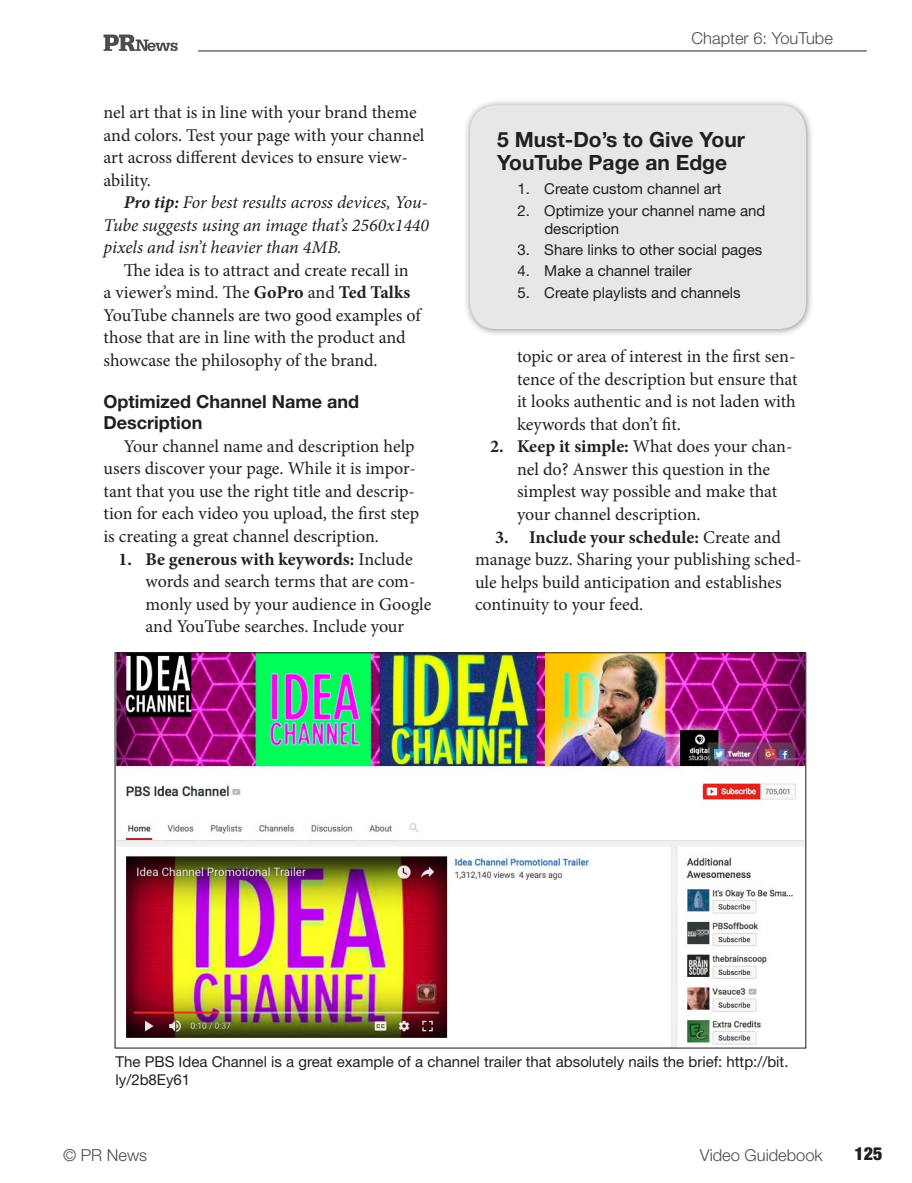
<style>
.page{position:relative;width:912px;height:1183px;background:#fff}
.page>*{position:absolute;margin:0;border:0;box-sizing:border-box;transform-origin:0 0}
.t1{font:700 21px/22.5px "Helvetica Neue LT Std";color:#231f20}
.t2{font:18px/22.5px "Minion Pro";letter-spacing:-.005em;color:#231f20}
.t3{font:italic 18px/22.5px "Minion Pro";letter-spacing:-.005em;color:#231f20;text-align:justify}
.t4{font:700 18px/21.6px "Helvetica Neue LT Std";color:#231f20}
.t5{font:900 condensed 18px "Helvetica Neue LT Std";color:#231f20}
.t6{font:300 16.5px "Helvetica Neue LT Std";color:#4b4c4d}
.t7{font:15px/18px "Helvetica Neue LT Std";color:#231f20}
.s1{font-weight:700}
</style>
<div class="page">
<svg style="left:103px;top:34px;width:75px;height:17px"></svg>
<hr style="left:198px;top:51px;width:668px;height:1px;background:#231f20">
<div style="left:463px;top:98px;width:350px;height:239px;background:#231f20;opacity:.5"></div>
<div style="left:470px;top:105px;width:335px;height:224px;background:#e6e7e9;border-radius:26px"></div>
<img style="left:117px;top:654px;width:687px;height:392px">
<p class="t2" style="left:103px;top:101px;width:322px">nel art that is in line with your brand theme and colors. Test your page with your channel art across different devices to ensure view&shy;ability.</p>
<p class="t3" style="left:103px;top:191px;width:327px;text-indent:20px"><span class="s1">Pro tip:</span> For best results across devices, You-Tube suggests using an image that’s 2560x1440 pixels and isn’t heavier than 4MB.</p>
<p class="t2" style="left:103px;top:259px;width:319px;text-indent:20px">The idea is to attract and create recall in a viewer’s mind. The <span class="s1">GoPro</span> and <span class="s1">Ted Talks </span>YouTube channels are two good examples of those that are in line with the product and showcase the philosophy of the brand.</p>
<p class="t4" style="left:103px;top:390px;width:257px">Optimized Channel Name and<br>Description</p>
<p class="t2" style="left:103px;top:435px;width:317px;text-indent:20px">Your channel name and description help users discover your page. While it is impor&shy;tant that you use the right title and descrip&shy;tion for each video you upload, the first step is creating a great channel description.</p>
<p class="t2" style="left:145px;top:547px;width:287px;text-indent:-27px"><span class="s1">1. Be generous with keywords:</span> Include words and search terms that are com&shy;monly used by your audience in Google and YouTube searches. Include your</p>
<p class="t6" style="left:691px;top:28px;width:143px">Chapter 6: YouTube</p>
<p class="t1" style="left:497px;top:128px;width:249px">5 Must-Do’s to Give Your<br>YouTube Page an Edge</p>
<p class="t7" style="left:517px;top:180px;width:206px">1. Create custom channel art</p>
<p class="t7" style="left:544px;top:201px;width:222px;text-indent:-27px">2. Optimize your channel name and description</p>
<p class="t7" style="left:517px;top:240px;width:246px">3. Share links to other social pages</p>
<p class="t7" style="left:517px;top:262px;width:176px">4. Make a channel trailer</p>
<p class="t7" style="left:517px;top:283px;width:225px">5. Create playlists and channels</p>
<p class="t2" style="left:517px;top:345px;width:282px">topic or area of interest in the first sen&shy;tence of the description but ensure that it looks authentic and is not laden with keywords that don’t fit.</p>
<p class="t2" style="left:517px;top:435px;width:277px;text-indent:-27px"><span class="s1">2. Keep it simple:</span> What does your chan&shy;nel do? Answer this question in the simplest way possible and make that your channel description.</p>
<p class="t2" style="left:475px;top:525px;width:328px;text-indent:20px"><span class="s1">3. Include your schedule:</span> Create and manage buzz. Sharing your publishing sched&shy;ule helps build anticipation and establishes continuity to your feed.</p>
<p class="t7" style="left:115px;top:1052px;width:674px">The PBS Idea Channel is a great example of a channel trailer that absolutely nails the brief: http://bit. ly/2b8Ey61</p>
<p class="t6" style="left:63px;top:1144px;width:86px">© PR News</p>
<p class="t6" style="left:699px;top:1144px;width:124px">Video Guidebook</p>
<p class="t5" style="left:854px;top:1142px;width:30px">125</p>
</div>
